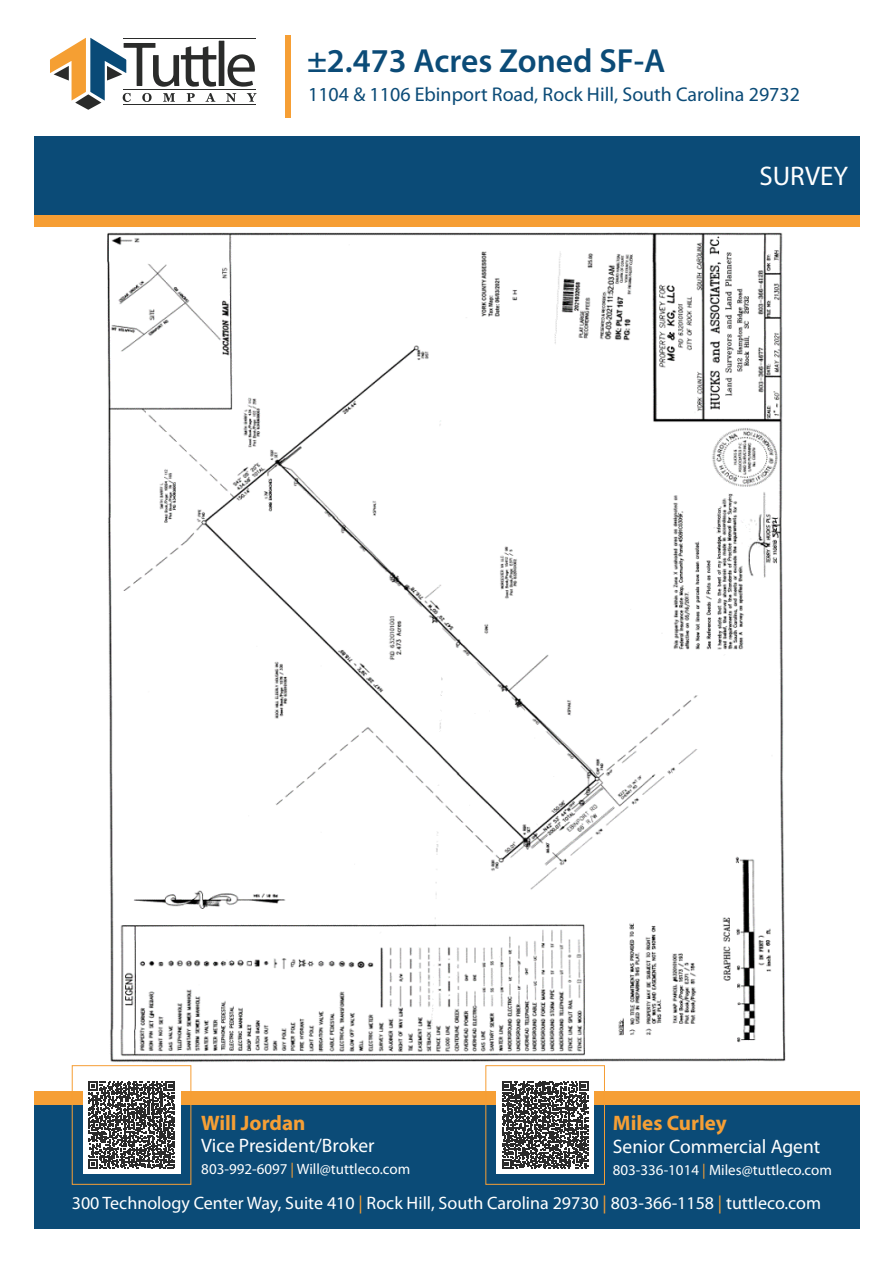
<style>
.page{position:relative;width:893px;height:1263px;background:#fff}
.page>*{position:absolute;margin:0;border:0;box-sizing:border-box;transform-origin:0 0}
.t1{font:600 33.45px "Myriad Pro";color:#0b4b77}
.Header__For_Sale{font:27px "Myriad Pro";color:#fff}
.t2{font:700 21px "Myriad Pro";color:#f69f35}
.t3{font:19.95px "Myriad Pro";color:#0b4b77}
.t4{font:19.5px "Myriad Pro";color:#fff}
.t5{font:18px "Myriad Pro";color:#fff}
.t6{font:15px "Myriad Pro";color:#fff}
.s1{color:#f69f35}
</style>
<div class="page">
<div style="left:34px;top:142px;width:826px;height:85px;background:#f69e34"></div>
<div style="left:34px;top:137px;width:826px;height:78px;background:#0b4b77"></div>
<img style="left:107px;top:232px;width:679px;height:835px">
<div style="left:286px;top:35px;width:5px;height:83px;background:#f69f35"></div>
<svg style="left:50px;top:38px;width:207px;height:72px"></svg>
<hr style="left:124px;top:39px;width:132px;height:1px;background:#2a2b2a">
<hr style="left:124px;top:89px;width:132px;height:1px;background:#2a2b2a">
<hr style="left:124px;top:104px;width:132px;height:1px;background:#2a2b2a">
<div style="left:34px;top:1104px;width:825px;height:125px;background:#0b4b77"></div>
<div style="left:34px;top:1091px;width:825px;height:13px;background:#f69f35"></div>
<div style="left:83px;top:1076px;width:97px;height:97px;background:#fff"></div>
<svg style="left:88px;top:1082px;width:87px;height:86px"></svg>
<div style="left:72px;top:1065px;width:119px;height:120px;border:1px solid #f69e34"></div>
<div style="left:497px;top:1076px;width:97px;height:97px;background:#fff"></div>
<svg style="left:502px;top:1082px;width:86px;height:86px"></svg>
<div style="left:485px;top:1065px;width:120px;height:120px;border:1px solid #f69e34"></div>
<p class="t1" style="left:307px;top:39px;width:360px">±2.473 Acres Zoned SF-A</p>
<p class="t3" style="left:308px;top:82px;width:493px">1104 &amp; 1106 Ebinport Road, Rock Hill, South Carolina 29732</p>
<p class="Header__For_Sale" style="left:759px;top:159px;width:90px">SURVEY</p>
<p class="t2" style="left:201px;top:1109px;width:106px">Will Jordan</p>
<p class="t4" style="left:201px;top:1134px;width:175px">Vice President/Broker</p>
<p class="t6" style="left:201px;top:1160px;width:210px">803-992-6097 <span class="s1">|</span> Will@tuttleco.com</p>
<p class="t2" style="left:613px;top:1110px;width:115px">Miles Curley</p>
<p class="t4" style="left:613px;top:1134px;width:209px">Senior Commercial Agent</p>
<p class="t6" style="left:613px;top:1160px;width:221px">803-336-1014 <span class="s1">|</span> Miles@tuttleco.com</p>
<p class="t5" style="left:72px;top:1192px;width:751px">300 Technology Center Way, Suite 410 <span class="s1">|</span> Rock Hill, South Carolina 29730 <span class="s1">|</span> 803-366-1158 <span class="s1">|</span> tuttleco.com</p>
</div>
